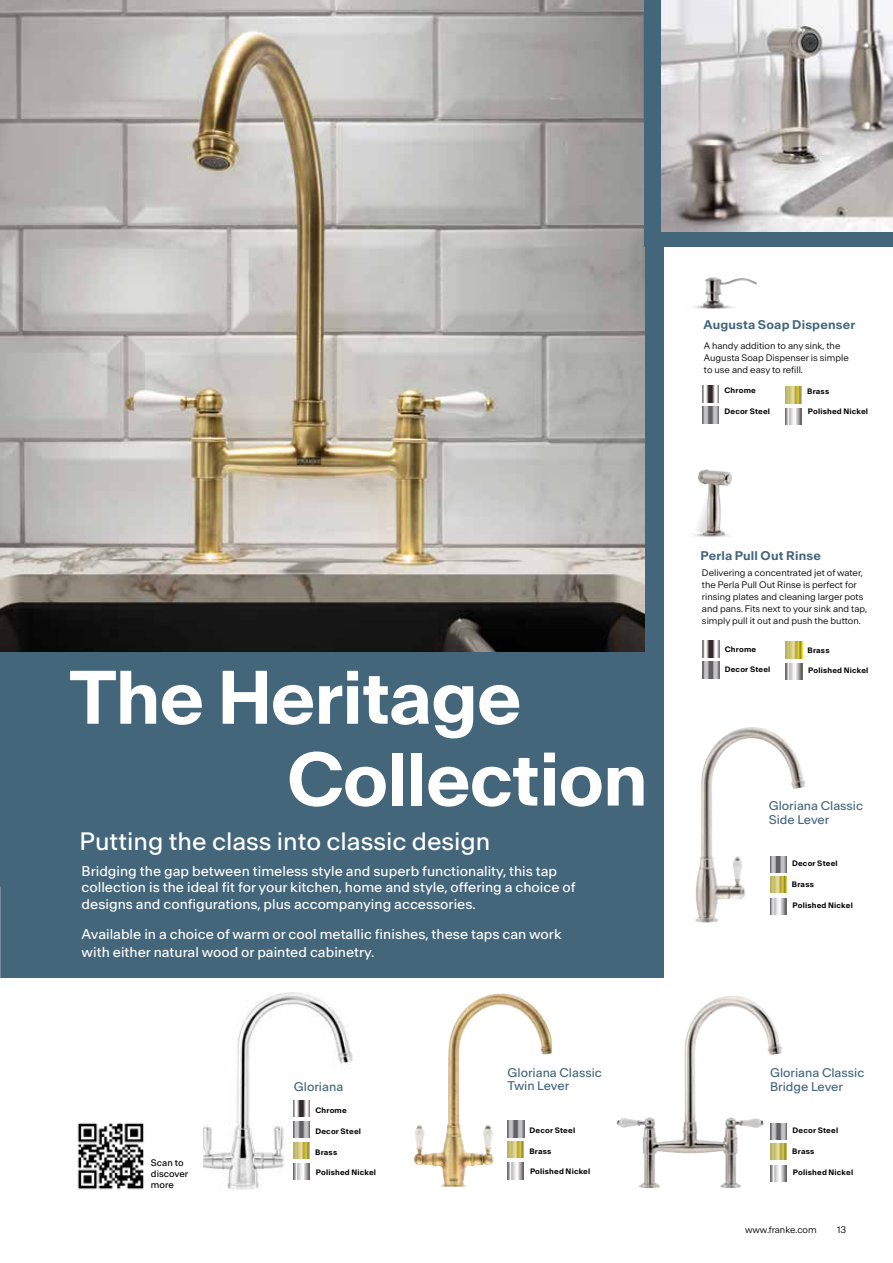
<style>
.page{position:relative;width:893px;height:1263px;background:#fff}
.page>*{position:absolute;margin:0;border:0;box-sizing:border-box;transform-origin:0 0}
.t1{font:600 72px "Antarctica";letter-spacing:-.02em;color:#fff}
.t2{font:24px "Antarctica";color:#fff}
.t3{font:13.5px/16.5px "Antarctica";color:#fff}
.t4{font:12px/13.5px "Antarctica";color:#43667b}
.t5{font:600 12px "Antarctica";letter-spacing:.015em;color:#43667b}
.t6{font:300 9px/12px "Antarctica";color:#000}
.t7{font:9px/10.8px "Antarctica VAR";color:#000}
.t8{font:600 7.5px "Antarctica";letter-spacing:.025em;color:#000}
</style>
<div class="page">
<div style="left:0;top:0;width:663px;height:977px;background:#43667b"></div>
<img style="left:77px;top:1123px;width:67px;height:67px">
<img style="left:0;top:0;width:644px;height:652px">
<div style="left:644px;top:0;width:249px;height:247px;background:#43667b"></div>
<img style="left:616px;top:998px;width:104px;height:190px">
<img style="left:661px;top:0;width:232px;height:232px">
<img style="left:203px;top:992px;width:150px;height:198px">
<svg style="left:293px;top:1100px;width:17px;height:17px"></svg>
<svg style="left:293px;top:1121px;width:17px;height:17px"></svg>
<svg style="left:293px;top:1142px;width:17px;height:16px"></svg>
<svg style="left:293px;top:1163px;width:17px;height:17px"></svg>
<img style="left:414px;top:994px;width:80px;height:192px">
<svg style="left:508px;top:1121px;width:16px;height:16px"></svg>
<svg style="left:508px;top:1141px;width:16px;height:17px"></svg>
<svg style="left:508px;top:1163px;width:16px;height:16px"></svg>
<svg style="left:771px;top:1123px;width:16px;height:16px"></svg>
<svg style="left:770px;top:1143px;width:17px;height:17px"></svg>
<svg style="left:770px;top:1165px;width:17px;height:16px"></svg>
<img style="left:703px;top:277px;width:54px;height:27px">
<img style="left:694px;top:304px;width:40px;height:5px">
<svg style="left:702px;top:386px;width:17px;height:16px"></svg>
<svg style="left:702px;top:407px;width:17px;height:16px"></svg>
<svg style="left:785px;top:387px;width:17px;height:16px"></svg>
<svg style="left:785px;top:408px;width:17px;height:17px"></svg>
<img style="left:695px;top:727px;width:51px;height:196px">
<svg style="left:770px;top:856px;width:16px;height:16px"></svg>
<svg style="left:770px;top:876px;width:16px;height:17px"></svg>
<svg style="left:770px;top:898px;width:16px;height:16px"></svg>
<img style="left:693px;top:534px;width:35px;height:3px">
<img style="left:698px;top:469px;width:34px;height:66px">
<svg style="left:703px;top:641px;width:16px;height:16px"></svg>
<svg style="left:703px;top:662px;width:16px;height:16px"></svg>
<svg style="left:786px;top:642px;width:16px;height:16px"></svg>
<svg style="left:786px;top:663px;width:16px;height:17px"></svg>
<h1 class="t1" style="left:69px;top:650px;width:454px">The Heritage</h1>
<h1 class="t1" style="left:287px;top:731px;width:363px">Collection</h1>
<h2 class="t2" style="left:80px;top:825px;width:412px">Putting the class into classic design</h2>
<p class="t3" style="left:82px;top:863px;width:495px">Bridging the gap between timeless style and superb functionality, this tap collection is the ideal fit for your kitchen, home and style, offering a choice of designs and configurations, plus accompanying accessories.</p>
<p class="t3" style="left:82px;top:925px;width:482px;line-height:18px">Available in a choice of warm or cool metallic finishes, these taps can work with either natural wood or painted cabinetry.</p>
<p class="t7" style="left:151px;top:1157px;width:39px">Scan to discover more</p>
<p class="t4" style="left:294px;top:1080px;width:51px">Gloriana</p>
<p class="t8" style="left:315px;top:1105px;width:33px">Chrome</p>
<p class="t8" style="left:315px;top:1126px;width:47px">Decor Steel</p>
<p class="t8" style="left:315px;top:1147px;width:24px">Brass</p>
<p class="t8" style="left:316px;top:1167px;width:62px">Polished Nickel</p>
<p class="t4" style="left:508px;top:1066px;width:96px">Gloriana Classic<br>Twin Lever</p>
<p class="t8" style="left:529px;top:1125px;width:47px">Decor Steel</p>
<p class="t8" style="left:529px;top:1146px;width:24px">Brass</p>
<p class="t8" style="left:530px;top:1166px;width:62px">Polished Nickel</p>
<p class="t5" style="left:703px;top:317px;width:153px">Augusta Soap Dispenser</p>
<p class="t6" style="left:704px;top:340px;width:146px">A handy addition to any sink, the<br>Augusta Soap Dispenser is simple to use and easy to refill.</p>
<p class="t8" style="left:724px;top:385px;width:33px">Chrome</p>
<p class="t8" style="left:724px;top:406px;width:47px">Decor Steel</p>
<p class="t8" style="left:807px;top:386px;width:24px">Brass</p>
<p class="t8" style="left:808px;top:407px;width:62px">Polished Nickel</p>
<p class="t5" style="left:700px;top:547px;width:122px">Perla Pull Out Rinse</p>
<p class="t6" style="left:702px;top:567px;width:167px">Delivering a concentrated jet of water, the Perla Pull Out Rinse is perfect for rinsing plates and cleaning larger pots and pans. Fits next to your sink and tap, simply pull it out and push the button.</p>
<p class="t8" style="left:725px;top:644px;width:33px">Chrome</p>
<p class="t8" style="left:725px;top:664px;width:47px">Decor Steel</p>
<p class="t8" style="left:807px;top:645px;width:24px">Brass</p>
<p class="t8" style="left:808px;top:665px;width:62px">Polished Nickel</p>
<p class="t4" style="left:769px;top:799px;width:96px">Gloriana Classic<br>Side Lever</p>
<p class="t8" style="left:792px;top:859px;width:47px">Decor Steel</p>
<p class="t8" style="left:792px;top:879px;width:24px">Brass</p>
<p class="t8" style="left:792px;top:900px;width:62px">Polished Nickel</p>
<p class="t4" style="left:770px;top:1066px;width:96px">Gloriana Classic<br>Bridge Lever</p>
<p class="t8" style="left:792px;top:1126px;width:47px">Decor Steel</p>
<p class="t8" style="left:792px;top:1146px;width:24px">Brass</p>
<p class="t8" style="left:793px;top:1167px;width:62px">Polished Nickel</p>
<p class="t7" style="left:745px;top:1225px;width:73px">www.franke.com</p>
<p class="t7" style="left:837px;top:1225px;width:11px">13</p>
</div>
